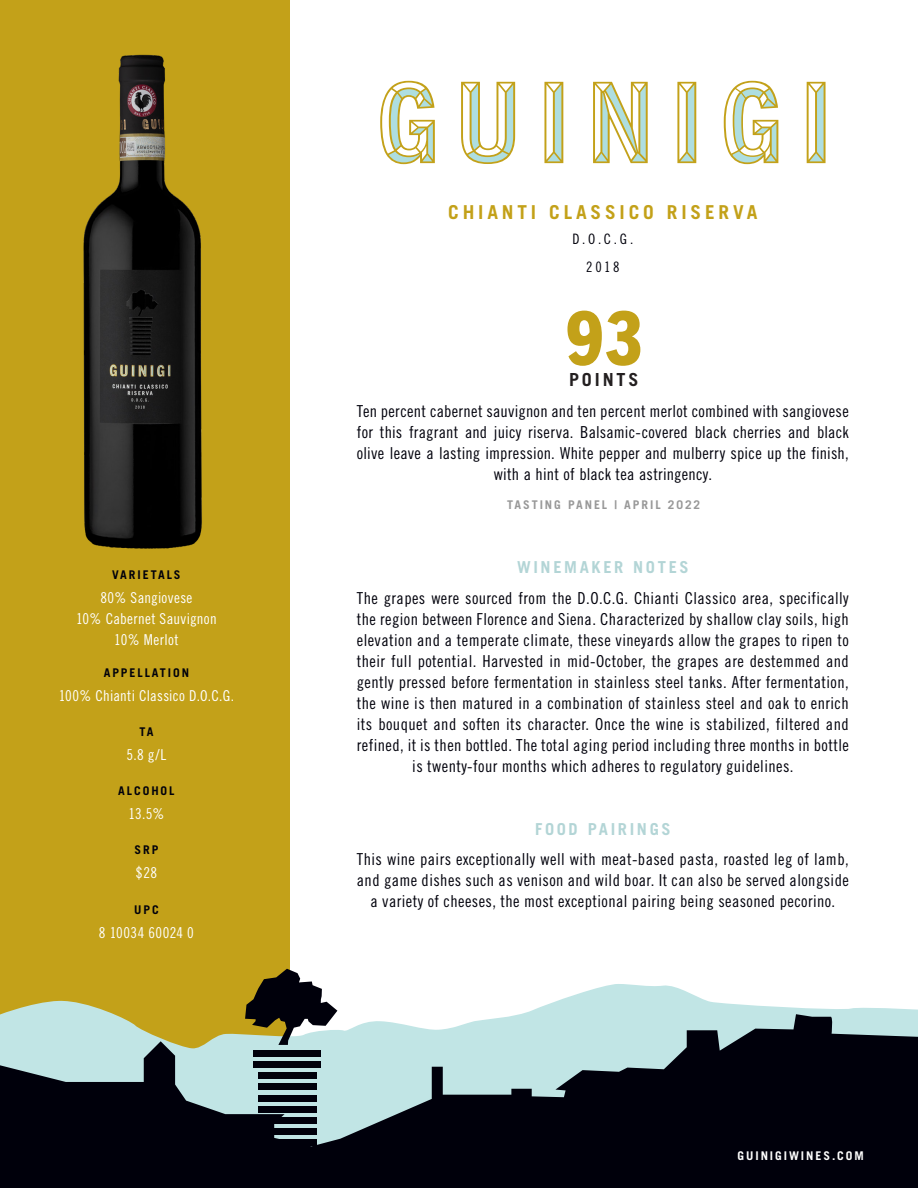
<style>
.page{position:relative;width:918px;height:1188px;background:#fff}
.page>*{position:absolute;margin:0;border:0;box-sizing:border-box;transform-origin:0 0}
.t1{font:75px "Trade Gothic Display 2 Base";color:#c3a119}
.t2{font:700 19.2px "Trade Gothic";letter-spacing:.2em;color:#c3a119}
.t3{font:700 18px "Trade Gothic";letter-spacing:.16em;color:#231f20}
.t4{font:16.5px/21px "Trade Gothic Cond Eighteen";letter-spacing:.025em;color:#00000b;text-align:center}
.t5{font:700 16.5px "Trade Gothic";letter-spacing:.16em;color:#b3d5d6}
.t6{font:15px "Trade Gothic Cond Eighteen";letter-spacing:.02em;color:#fff}
.t7{font:14.4px "Trade Gothic Cond Eighteen";color:#00000b}
.t8{font:700 12px "Trade Gothic";letter-spacing:.16em;color:#00000b}
.t9{font:700 12px "Trade Gothic";letter-spacing:.16em;color:#989898}
.t10{font:700 12px "Trade Gothic";letter-spacing:.16em;color:#fff}
</style>
<div class="page">
<div style="left:0;top:0;width:289px;height:1188px;background:#c3a119"></div>
<svg style="left:1px;top:984px;width:917px;height:30px"></svg>
<svg style="left:0;top:1014px;width:918px;height:174px;background:#434d52"></svg>
<div style="left:258px;top:1150px;width:59px;height:6px;background:#00000b"></div>
<div style="left:258px;top:1140px;width:59px;height:6px;background:#00000b"></div>
<div style="left:258px;top:1129px;width:59px;height:6px;background:#00000b"></div>
<div style="left:258px;top:1117px;width:59px;height:7px;background:#00000b"></div>
<div style="left:258px;top:1106px;width:59px;height:6px;background:#00000b"></div>
<div style="left:258px;top:1095px;width:59px;height:6px;background:#00000b"></div>
<div style="left:258px;top:1084px;width:59px;height:6px;background:#00000b"></div>
<div style="left:258px;top:1073px;width:59px;height:6px;background:#00000b"></div>
<div style="left:254px;top:1061px;width:67px;height:7px;background:#00000b"></div>
<div style="left:254px;top:1050px;width:67px;height:6px;background:#00000b"></div>
<svg style="left:245px;top:969px;width:92px;height:76px"></svg>
<img style="left:83px;top:54px;width:119px;height:495px">
<svg style="left:380px;top:81px;width:446px;height:83px"></svg>
<p class="t8" style="left:112px;top:567px;width:70px">VARIETALS</p>
<p class="t6" style="left:100px;top:589px;width:94px">80% Sangiovese</p>
<p class="t6" style="left:76px;top:610px;width:142px">10% Cabernet Sauvignon</p>
<p class="t6" style="left:114px;top:631px;width:66px">10% Merlot</p>
<p class="t8" style="left:104px;top:665px;width:87px">APPELLATION</p>
<p class="t6" style="left:59px;top:687px;width:177px">100% Chianti Classico D.O.C.G.</p>
<p class="t8" style="left:139px;top:724px;width:16px">TA</p>
<p class="t6" style="left:126px;top:746px;width:41px">5.8 g/L</p>
<p class="t8" style="left:118px;top:784px;width:58px">ALCOHOL</p>
<p class="t6" style="left:128px;top:805px;width:37px">13.5%</p>
<p class="t8" style="left:134px;top:843px;width:25px">SRP</p>
<p class="t6" style="left:136px;top:864px;width:23px">$28</p>
<p class="t8" style="left:134px;top:902px;width:26px">UPC</p>
<p class="t6" style="left:99px;top:923px;width:96px">8 10034 60024 0</p>
<p class="t2" style="left:448px;top:201px;width:311px">CHIANTI CLASSICO RISERVA</p>
<p class="t7" style="left:572px;top:230px;width:62px">D.O.C.G.</p>
<p class="t7" style="left:586px;top:258px;width:35px">2018</p>
<p class="t1" style="left:566px;top:287px;width:78px">93</p>
<p class="t3" style="left:569px;top:369px;width:71px">POINTS</p>
<p class="t4" style="left:357px;top:400px;width:493px">Ten percent cabernet sauvignon and ten percent merlot combined with sangiovese for this fragrant and juicy riserva. Balsamic-covered black cherries and black olive leave a lasting impression. White pepper and mulberry spice up the finish, with a hint of black tea astringency.</p>
<p class="t9" style="left:507px;top:497px;width:195px">TASTING PANEL | APRIL 2022</p>
<p class="t5" style="left:517px;top:557px;width:173px">WINEMAKER NOTES</p>
<p class="t4" style="left:357px;top:587px;width:493px">The grapes were sourced from the D.O.C.G. Chianti Classico area, specifically the region between Florence and Siena. Characterized by shallow clay soils, high elevation and a temperate climate, these vineyards allow the grapes to ripen to their full potential. Harvested in mid-October, the grapes are destemmed and gently pressed before fermentation in stainless steel tanks. After fermentation, the wine is then matured in a combination of stainless steel and oak to enrich its bouquet and soften its character. Once the wine is stabilized, filtered and refined, it is then bottled. The total aging period including three months in bottle is twenty-four months which adheres to regulatory guidelines.</p>
<p class="t5" style="left:535px;top:818px;width:137px">FOOD PAIRINGS</p>
<p class="t4" style="left:357px;top:849px;width:493px">This wine pairs exceptionally well with meat-based pasta, roasted leg of lamb, and game dishes such as venison and wild boar. It can also be served alongside a variety of cheeses, the most exceptional pairing being seasoned pecorino.</p>
<p class="t10" style="left:738px;top:1148px;width:128px">GUINIGIWINES.COM</p>
</div>
